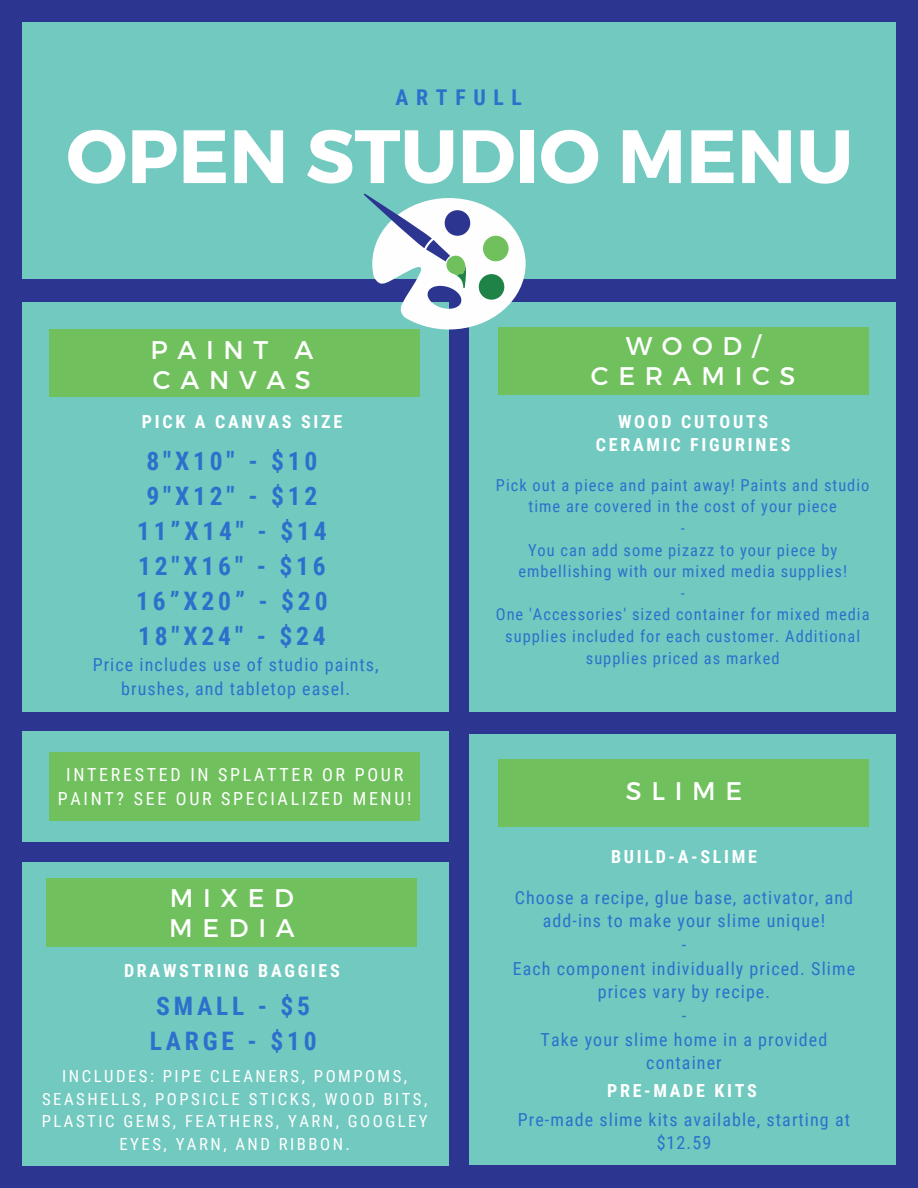
<style>
.page{position:relative;width:918px;height:1188px;background:#2c3691}
.page>*{position:absolute;margin:0;border:0;box-sizing:border-box;transform-origin:0 0}
.t1{font:700 75.45px "Montserrat";color:#fff}
.t2{font:700 25.5px "Roboto Condensed";letter-spacing:.15em;color:#2d70cc}
.t3{font:25.5px/30.3px "Montserrat";letter-spacing:.38em;color:#fff}
.t4{font:700 21.75px "Roboto Condensed";letter-spacing:.35em;color:#2d70cc}
.t5{font:18px/23.7px "Roboto Condensed";letter-spacing:.06em;color:#2d70cc;text-align:center}
.t6{font:700 18px "Roboto Condensed";letter-spacing:.15em;color:#fff}
.t7{font:18px/23.7px "Roboto Condensed";letter-spacing:.15em;color:#fff;text-align:center}
.t8{font:16.65px/22.8px "Roboto Condensed";letter-spacing:.15em;color:#fff;text-align:center}
.t9{font:16.5px/21.6px "Roboto Condensed";letter-spacing:.06em;color:#2d70cc;text-align:center}
</style>
<div class="page">
<div style="left:22px;top:22px;width:874px;height:257px;background:#72c9c0"></div>
<div style="left:22px;top:302px;width:427px;height:410px;background:#72c9c0"></div>
<div style="left:50px;top:329px;width:370px;height:68px;background:#70c15e"></div>
<div style="left:22px;top:862px;width:427px;height:303px;background:#72c9c0"></div>
<div style="left:47px;top:878px;width:370px;height:69px;background:#70c15e"></div>
<div style="left:470px;top:302px;width:426px;height:410px;background:#72c9c0"></div>
<div style="left:498px;top:327px;width:370px;height:67px;background:#70c15e"></div>
<div style="left:470px;top:734px;width:426px;height:431px;background:#72c9c0"></div>
<div style="left:498px;top:759px;width:370px;height:67px;background:#70c15e"></div>
<svg style="left:364px;top:193px;width:161px;height:136px"></svg>
<div style="left:22px;top:732px;width:427px;height:110px;background:#72c9c0"></div>
<div style="left:50px;top:752px;width:370px;height:69px;background:#70c15e"></div>
<p class="t4" style="left:396px;top:84px;width:128px">ARTFULL</p>
<p class="t1" style="left:66px;top:107px;width:788px">OPEN STUDIO MENU</p>
<p class="t3" style="left:151px;top:333px;width:164px">PAINT A<br>CANVAS</p>
<p class="t6" style="left:142px;top:411px;width:202px">PICK A CANVAS SIZE</p>
<p class="t2" style="left:146px;top:447px;width:173px">8"X10" - $10</p>
<p class="t2" style="left:146px;top:481px;width:173px">9"X12" - $12</p>
<p class="t2" style="left:137px;top:516px;width:191px">11”X14" - $14</p>
<p class="t2" style="left:138px;top:551px;width:189px">12"X16" - $16</p>
<p class="t2" style="left:136px;top:586px;width:193px">16”X20” - $20</p>
<p class="t2" style="left:138px;top:621px;width:189px">18"X24" - $24</p>
<p class="t5" style="left:93px;top:653px;width:287px">Price includes use of studio paints, brushes, and tabletop easel.</p>
<p class="t7" style="left:58px;top:763px;width:355px">INTERESTED IN SPLATTER OR POUR<br>PAINT? SEE OUR SPECIALIZED MENU!</p>
<p class="t3" style="left:170px;top:881px;width:126px">MIXED</p>
<p class="t3" style="left:169px;top:912px;width:127px">MEDIA</p>
<p class="t6" style="left:124px;top:960px;width:217px">DRAWSTRING BAGGIES</p>
<p class="t2" style="left:156px;top:992px;width:155px">SMALL - $5</p>
<p class="t2" style="left:150px;top:1026px;width:168px">LARGE - $10</p>
<p class="t8" style="left:42px;top:1065px;width:388px">INCLUDES: PIPE CLEANERS, POMPOMS, SEASHELLS, POPSICLE STICKS, WOOD BITS, PLASTIC GEMS, FEATHERS, YARN, GOOGLEY EYES, YARN, AND RIBBON.</p>
<p class="t3" style="left:626px;top:330px;width:136px">WOOD/</p>
<p class="t3" style="left:591px;top:360px;width:206px">CERAMICS</p>
<p class="t6" style="left:618px;top:411px;width:152px">WOOD CUTOUTS</p>
<p class="t6" style="left:596px;top:435px;width:196px">CERAMIC FIGURINES</p>
<p class="t9" style="left:496px;top:474px;width:375px">Pick out a piece and paint away! Paints and studio time are covered in the cost of your piece</p>
<p class="t9" style="left:681px;top:518px;width:6px">-</p>
<p class="t9" style="left:518px;top:539px;width:330px">You can add some pizazz to your piece by embellishing with our mixed media supplies!</p>
<p class="t9" style="left:681px;top:582px;width:6px">-</p>
<p class="t9" style="left:496px;top:604px;width:375px">One 'Accessories' sized container for mixed media supplies included for each customer. Additional supplies priced as marked</p>
<p class="t3" style="left:626px;top:775px;width:118px">SLIME</p>
<p class="t6" style="left:611px;top:846px;width:147px">BUILD-A-SLIME</p>
<p class="t5" style="left:515px;top:886px;width:340px">Choose a recipe, glue base, activator, and add-ins to make your slime unique!</p>
<p class="t5" style="left:682px;top:933px;width:6px">-</p>
<p class="t5" style="left:513px;top:957px;width:344px">Each component individually priced. Slime prices vary by recipe.</p>
<p class="t5" style="left:682px;top:1004px;width:6px">-</p>
<p class="t5" style="left:541px;top:1028px;width:288px">Take your slime home in a provided container</p>
<p class="t6" style="left:607px;top:1081px;width:151px">PRE-MADE KITS</p>
<p class="t5" style="left:518px;top:1108px;width:334px">Pre-made slime kits available, starting at $12.59</p>
</div>
